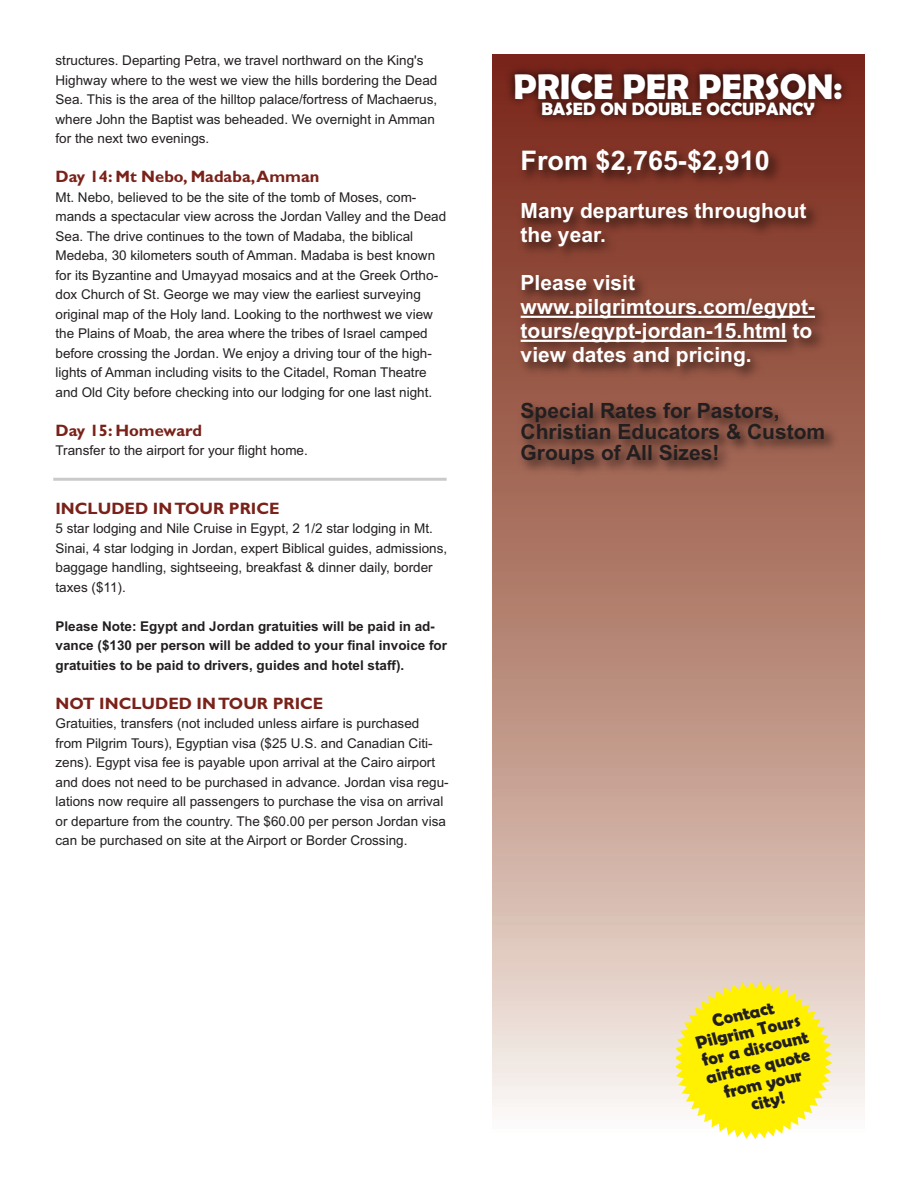
<style>
.page{position:relative;width:918px;height:1188px;background:#fff}
.page>*{position:absolute;margin:0;border:0;box-sizing:border-box;transform-origin:0 0}
.t1{font:700 36px "Berlin Sans FB Demi";color:#fff}
.t2{font:700 27px "Arial";color:#fff}
.t3{font:700 21px/24px "Arial";color:#fff}
.t4{font:700 21px/21px "Arial";color:#231f20}
.t5{font:700 18px/18px "Berlin Sans FB Demi";color:#231f20;text-align:center}
.t6{font:700 18px "Berlin Sans FB Demi";color:#fff}
.t7{font:700 16.5px "Gill Sans";color:#7a221a}
.t8{font:13.5px/19.5px "Arial";color:#231f20}
.t9{font:700 13.5px/19.5px "Arial";color:#231f20}
</style>
<div class="page">
<svg style="left:492px;top:1003px;width:373px;height:104px"></svg>
<img style="left:492px;top:149px;width:373px;height:854px">
<hr style="left:521px;top:316px;width:294px;height:2px;background:#fff">
<hr style="left:521px;top:340px;width:266px;height:2px;background:#fff">
<img style="left:492px;top:54px;width:373px;height:95px">
<svg style="left:676px;top:981px;width:156px;height:158px;background:#fbee3f"></svg>
<hr style="left:53px;top:478px;width:394px;height:3px;background:#939598;opacity:.5">
<p class="t8" style="left:56px;top:51px;width:383px">structures. Departing Petra, we travel northward on the King's Highway where to the west we view the hills bordering the Dead Sea. This is the area of the hilltop palace/fortress of Machaerus, where John the Baptist was beheaded. We overnight in Amman for the next two evenings.</p>
<p class="t7" style="left:56px;top:167px;width:265px">Day 14: Mt Nebo, Madaba,Amman</p>
<p class="t8" style="left:56px;top:187px;width:392px">Mt. Nebo, believed to be the site of the tomb of Moses, com&shy;mands a spectacular view across the Jordan Valley and the Dead Sea. The drive continues to the town of Madaba, the biblical Medeba, 30 kilometers south of Amman. Madaba is best known for its Byzantine and Umayyad mosaics and at the Greek Ortho&shy;dox Church of St. George we may view the earliest surveying original map of the Holy land. Looking to the northwest we view the Plains of Moab, the area where the tribes of Israel camped before crossing the Jordan. We enjoy a driving tour of the high&shy;lights of Amman including visits to the Citadel, Roman Theatre and Old City before checking into our lodging for one last night.</p>
<p class="t7" style="left:56px;top:420px;width:148px">Day 15: Homeward</p>
<p class="t8" style="left:56px;top:441px;width:254px">Transfer to the airport for your flight home.</p>
<p class="t7" style="left:56px;top:498px;width:226px">INCLUDED INTOUR PRICE</p>
<p class="t8" style="left:56px;top:519px;width:393px">5 star lodging and Nile Cruise in Egypt, 2 1/2 star lodging in Mt.<br>Sinai, 4 star lodging in Jordan, expert Biblical guides, admissions, baggage handling, sightseeing, breakfast &amp; dinner daily, border taxes ($11).</p>
<p class="t9" style="left:56px;top:616px;width:393px">Please Note: Egypt and Jordan gratuities will be paid in ad&shy;vance ($130 per person will be added to your final invoice for gratuities to be paid to drivers, guides and hotel staff).</p>
<p class="t7" style="left:56px;top:693px;width:269px">NOT INCLUDED INTOUR PRICE</p>
<p class="t8" style="left:56px;top:714px;width:395px">Gratuities, transfers (not included unless airfare is purchased from Pilgrim Tours), Egyptian visa ($25 U.S. and Canadian Citi&shy;zens). Egypt visa fee is payable upon arrival at the Cairo airport and does not need to be purchased in advance. Jordan visa regu&shy;lations now require all passengers to purchase the visa on arrival or departure from the country. The $60.00 per person Jordan visa can be purchased on site at the Airport or Border Crossing.</p>
<h1 class="t1" style="left:513px;top:65px;width:331px">PRICE PER PERSON:</h1>
<h3 class="t6" style="left:541px;top:98px;width:275px">BASED ON DOUBLE OCCUPANCY</h3>
<h2 class="t2" style="left:521px;top:145px;width:251px">From $2,765-$2,910</h2>
<h3 class="t3" style="left:521px;top:199px;width:287px">Many departures throughout the year.</h3>
<h3 class="t3" style="left:521px;top:271px;width:296px">Please visit www.pilgrimtours.com/egypt&shy;tours/egypt-jordan-15.html to view dates and pricing.</h3>
<h3 class="t4" style="left:521px;top:400px;width:306px">Special Rates for Pastors,<br>Christian Educators &amp; Custom<br>Groups of All Sizes!</h3>
<h3 class="t5" style="left:690px;top:1017px;width:112px;rotate:-13deg">Contact<br>Pilgrim Tours for a discount airfare quote from your city!</h3>
</div>
